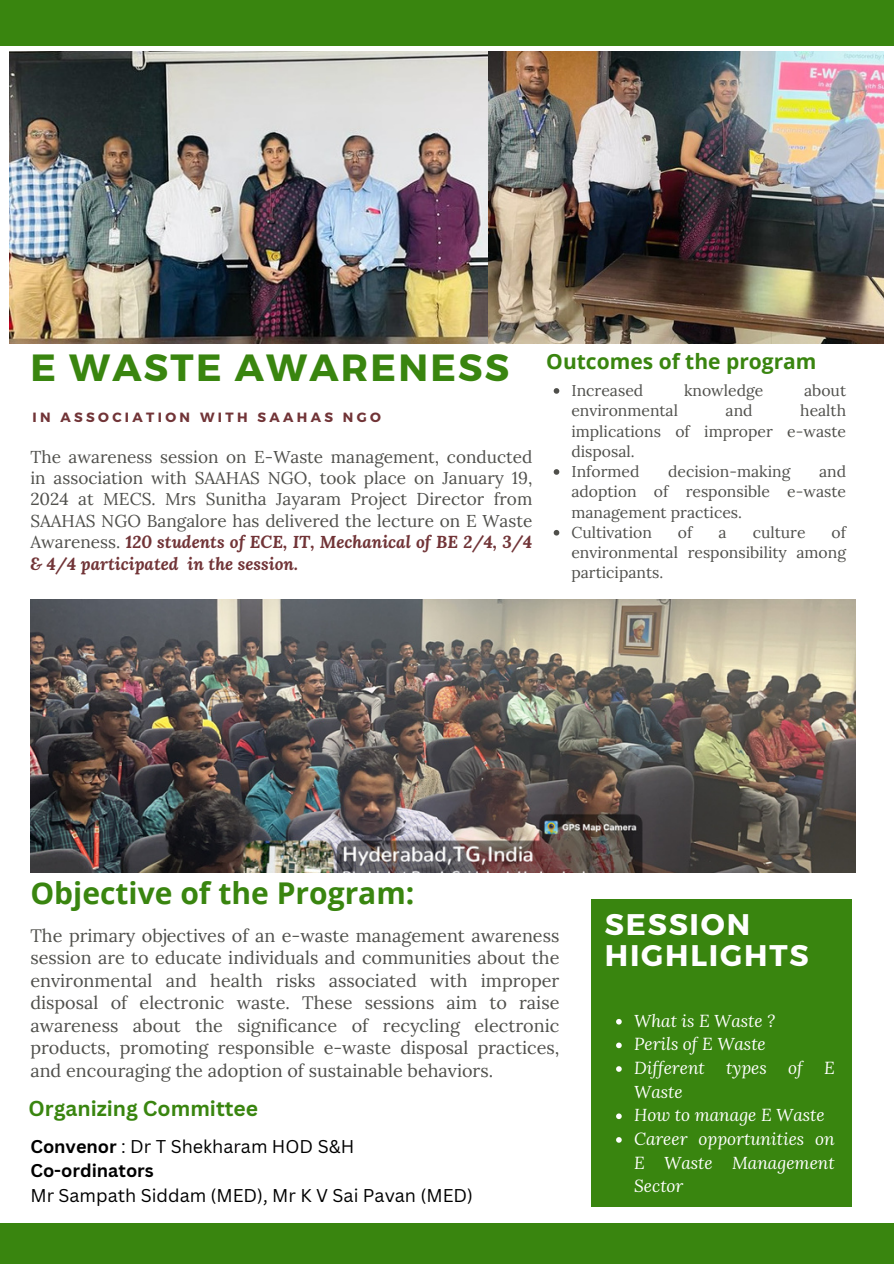
<style>
.page{position:relative;width:894px;height:1264px;background:#fff}
.page>*{position:absolute;margin:0;border:0;box-sizing:border-box;transform-origin:0 0}
.t1{font:700 37.8px "Montserrat";letter-spacing:.06em;color:#39850f}
.t2{font:700 30px "Open Sans";color:#39850f}
.t3{font:700 29.85px/30.3px "Montserrat";letter-spacing:.06em;color:#fff}
.t4{font:700 21px "Open Sans";color:#39850f}
.t5{font:700 21px "Canva Sans";color:#39850f}
.t6{font:18px/22.5px "Lora";color:#4f4f4b;text-align:justify}
.t7{font:18px "Canva Sans";color:#000}
.t8{font:700 18px "Canva Sans";color:#000}
.t9{font:italic 17.25px/23.7px "Lora";color:#fff}
.t10{font:17.1px/21.5px "Lora";color:#4f4f4b;text-align:justify}
.t11{font:15.75px/20.2px "Lora";color:#4f4f4b;text-align:justify}
.t12{font:700 13.35px "Montserrat";letter-spacing:.25em;color:#713437}
.s1{font-weight:700;font-style:italic;color:#713437}
.s2{font-weight:700}
</style>
<div class="page">
<div style="left:591px;top:898px;width:259px;height:308px;background:#39850f"></div>
<img style="left:30px;top:599px;width:825px;height:273px">
<img style="left:9px;top:51px;width:874px;height:293px">
<div style="left:0;top:0;width:893px;height:45px;background:#39850f"></div>
<div style="left:0;top:1223px;width:893px;height:40px;background:#39850f"></div>
<svg style="left:553px;top:388px;width:6px;height:6px"></svg>
<svg style="left:553px;top:469px;width:6px;height:6px"></svg>
<svg style="left:553px;top:530px;width:6px;height:5px"></svg>
<svg style="left:616px;top:1019px;width:5px;height:5px"></svg>
<svg style="left:616px;top:1042px;width:5px;height:6px"></svg>
<svg style="left:616px;top:1066px;width:5px;height:5px"></svg>
<svg style="left:616px;top:1113px;width:5px;height:6px"></svg>
<svg style="left:616px;top:1137px;width:5px;height:5px"></svg>
<p class="t1" style="left:30px;top:343px;width:480px">E WASTE AWARENESS</p>
<p class="t12" style="left:32px;top:408px;width:350px">IN ASSOCIATION WITH SAAHAS NGO</p>
<p class="t10" style="left:30px;top:445px;width:503px">The awareness session on E-Waste management, conducted in association with SAAHAS NGO, took place on January 19, 2024 at MECS. Mrs Sunitha Jayaram Project Director from SAAHAS NGO Bangalore has delivered the lecture on E Waste Awareness. <span class="s1">120 students of ECE, IT, Mechanical of BE 2/4, 3/4 &amp; 4/4 participated in the session.</span></p>
<p class="t4" style="left:546px;top:347px;width:272px">Outcomes of the program</p>
<p class="t11" style="left:571px;top:380px;width:73px">Increased</p>
<p class="t11" style="left:684px;top:380px;width:81px">knowledge</p>
<p class="t11" style="left:803px;top:380px;width:43px">about</p>
<p class="t11" style="left:571px;top:400px;width:108px">environmental</p>
<p class="t11" style="left:725px;top:400px;width:29px">and</p>
<p class="t11" style="left:571px;top:400px;width:276px;text-indent:229px">health implications of improper e-waste disposal.</p>
<p class="t11" style="left:571px;top:461px;width:70px">Informed</p>
<p class="t11" style="left:668px;top:461px;width:124px">decision-making</p>
<p class="t11" style="left:571px;top:461px;width:276px;text-indent:247px">and adoption of responsible e-waste management practices.</p>
<p class="t11" style="left:571px;top:522px;width:82px">Cultivation</p>
<p class="t11" style="left:677px;top:522px;width:16px">of</p>
<p class="t11" style="left:718px;top:522px;width:10px">a</p>
<p class="t11" style="left:752px;top:522px;width:54px">culture</p>
<p class="t11" style="left:571px;top:522px;width:276px;text-indent:260px">of environmental responsibility among participants.</p>
<p class="t2" style="left:30px;top:871px;width:385px">Objective of the Program:</p>
<p class="t6" style="left:30px;top:924px;width:530px">The primary objectives of an e-waste management awareness session are to educate individuals and communities about the environmental and health risks associated with improper disposal of electronic waste. These sessions aim to raise awareness about the significance of recycling electronic products, promoting responsible e-waste disposal practices, and encouraging the adoption of sustainable behaviors.</p>
<p class="t5" style="left:29px;top:1093px;width:231px">Organizing Committee</p>
<p class="t7" style="left:30px;top:1133px;width:325px"><span class="s2">Convenor</span> : Dr T Shekharam HOD S&amp;H</p>
<p class="t8" style="left:30px;top:1158px;width:125px">Co-ordinators</p>
<p class="t7" style="left:30px;top:1182px;width:444px">Mr Sampath Siddam (MED), Mr K V Sai Pavan (MED)</p>
<p class="t3" style="left:604px;top:908px;width:205px">SESSION<br>HIGHLIGHTS</p>
<p class="t9" style="left:634px;top:1008px;width:143px">What is E Waste ?</p>
<p class="t9" style="left:634px;top:1032px;width:133px">Perils of E Waste</p>
<p class="t9" style="left:634px;top:1055px;width:202px">Different types of E<br>Waste</p>
<p class="t9" style="left:634px;top:1102px;width:192px">How to manage E Waste</p>
<p class="t9" style="left:634px;top:1126px;width:202px;text-align:justify">Career opportunities on E Waste Management Sector</p>
</div>
